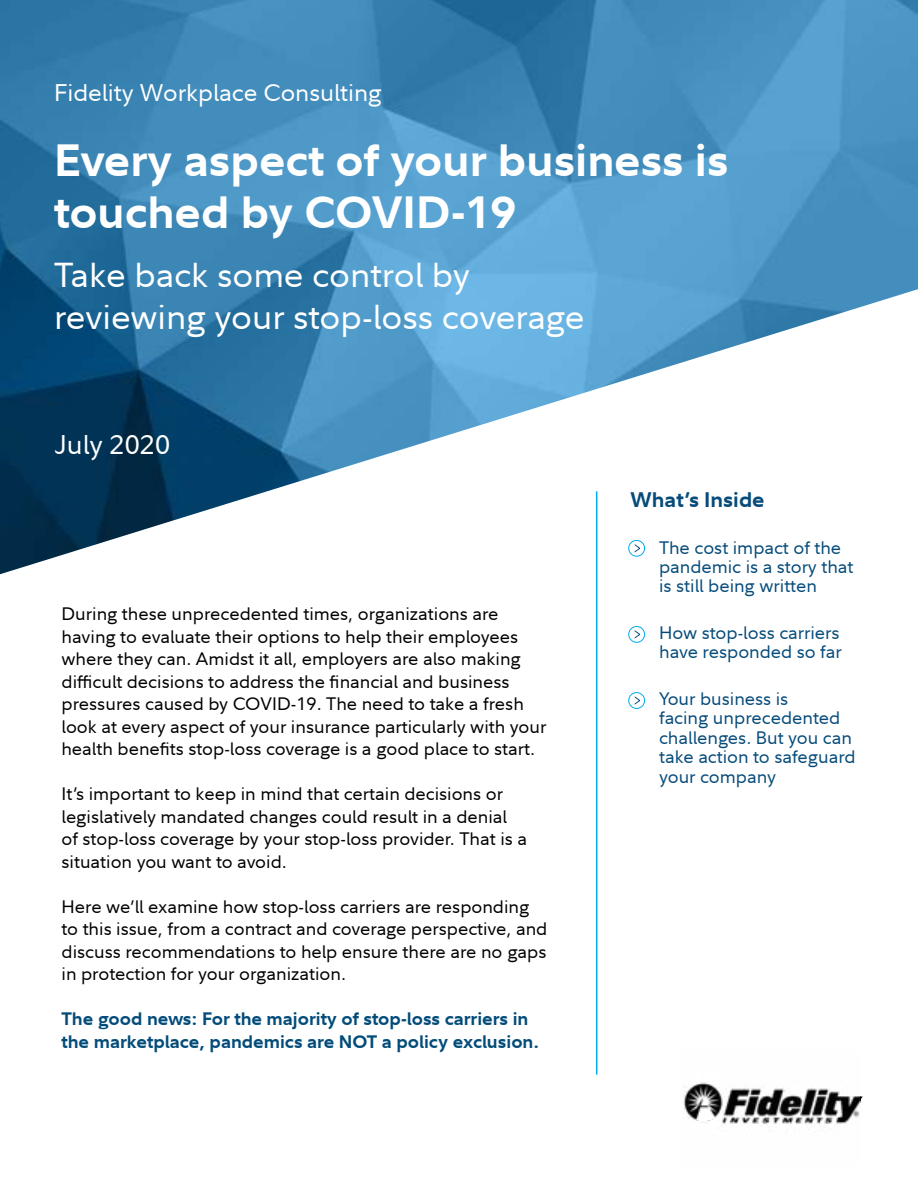
<style>
.page{position:relative;width:918px;height:1188px;background:#fff}
.page>*{position:absolute;margin:0;border:0;box-sizing:border-box;transform-origin:0 0}
.t1{font:700 45px/52.5px "Fidelity Sans";color:#fff}
.t2{font:34.5px/42px "Fidelity Sans";color:#fff}
.t3{font:27px "Fidelity Sans";color:#fff}
.t4{font:24px "Fidelity Sans";color:#fff}
.t5{font:700 21px "Fidelity Sans";color:#064b7a}
.t6{font:18px/22.5px "Fidelity Sans";color:#000}
.t7{font:18px/19.5px "Fidelity Sans";color:#064b7a}
.t8{font:700 18px/22.5px "Fidelity Sans";color:#034c7a}
</style>
<div class="page">
<img style="left:0;top:0;width:918px;height:574px">
<hr style="left:596px;top:491px;width:1px;height:584px;background:#00aeef">
<svg style="left:635px;top:544px;width:5px;height:8px"></svg>
<div style="left:628px;top:540px;width:17px;height:17px;border:1px solid #00aeef;border-radius:50%"></div>
<svg style="left:635px;top:630px;width:5px;height:9px"></svg>
<div style="left:628px;top:626px;width:17px;height:17px;border:1px solid #00aeef;border-radius:50%"></div>
<svg style="left:635px;top:696px;width:5px;height:9px"></svg>
<div style="left:628px;top:692px;width:17px;height:17px;border:1px solid #00aeef;border-radius:50%"></div>
<img style="left:683px;top:1082px;width:177px;height:44px">
<h3 class="t4" style="left:54px;top:77px;width:329px">Fidelity Workplace Consulting</h3>
<h1 class="t1" style="left:54px;top:132px;width:676px">Every aspect of your business is touched by COVID-19</h1>
<h2 class="t2" style="left:54px;top:253px;width:532px">Take back some control by reviewing your stop-loss coverage</h2>
<h3 class="t3" style="left:54px;top:427px;width:118px">July 2020</h3>
<p class="t6" style="left:62px;top:602px;width:486px">During these unprecedented times, organizations are having to evaluate their options to help their employees where they can. Amidst it all, employers are also making difficult decisions to address the financial and business pressures caused by COVID-19. The need to take a fresh look at every aspect of your insurance particularly with your health benefits stop-loss coverage is a good place to start.</p>
<p class="t6" style="left:62px;top:782px;width:467px">It’s important to keep in mind that certain decisions or legislatively mandated changes could result in a denial of stop-loss coverage by your stop-loss provider. That is a situation you want to avoid.</p>
<p class="t6" style="left:62px;top:895px;width:487px">Here we’ll examine how stop-loss carriers are responding to this issue, from a contract and coverage perspective, and discuss recommendations to help ensure there are no gaps in protection for your organization.</p>
<p class="t8" style="left:62px;top:1007px;width:479px">The good news: For the majority of stop-loss carriers in the marketplace, pandemics are NOT a policy exclusion.</p>
<p class="t5" style="left:631px;top:486px;width:135px">What’s Inside</p>
<p class="t7" style="left:659px;top:537px;width:196px">The cost impact of the pandemic is a story that is still being written</p>
<p class="t7" style="left:659px;top:623px;width:184px">How stop-loss carriers have responded so far</p>
<p class="t7" style="left:659px;top:689px;width:198px">Your business is<br>facing unprecedented challenges. But you can take action to safeguard your company</p>
</div>
